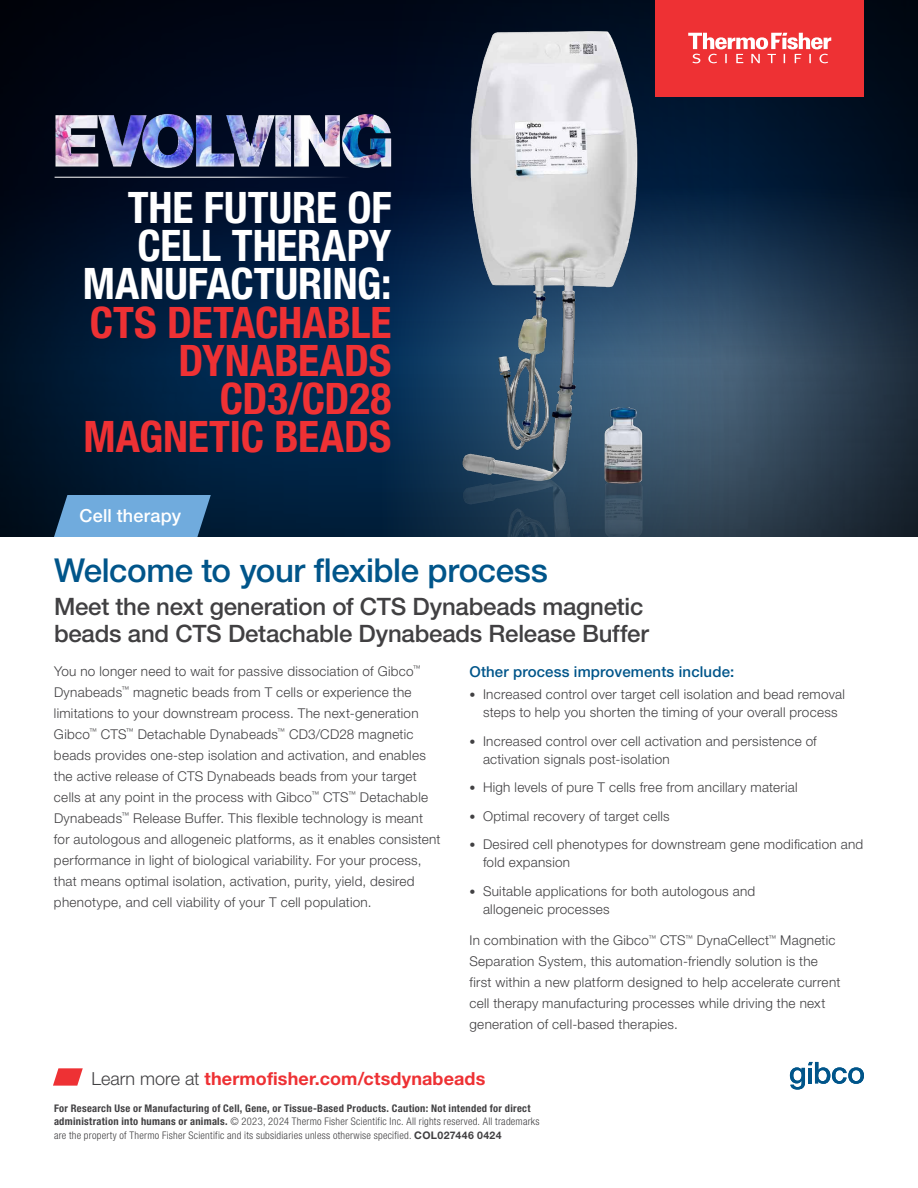
<style>
.page{position:relative;width:918px;height:1188px;background:#fff}
.page>*{position:absolute;margin:0;border:0;box-sizing:border-box;transform-origin:0 0}
.t1{font:700 condensed 43.5px/38.2px "Helvetica Neue LTW1 G";letter-spacing:-.005em;color:#ee3134;text-align:right}
.t2{font:700 condensed 43.5px/38.2px "Helvetica Neue LTW1 G";color:#fff;text-align:right}
.t3{font:500 33px "Helvetica Neue LTW1 G";letter-spacing:-.01em;color:#00558a}
.t4{font:500 24px/27px "Helvetica Neue LTW1 G";letter-spacing:-.01em;color:#414042}
.t5{font:700 18px "Helvetica Neue LTW1 G";letter-spacing:.01em;color:#ee3134}
.t6{font:500 18px "Helvetica Neue LTW1 G";letter-spacing:.01em;color:#fff}
.t7{font:500 15px "Helvetica Neue LTW1 G";letter-spacing:.01em;color:#00558a}
.t8{font:300 13.5px/21px "Helvetica Neue LTW1 G";letter-spacing:.02em;color:#414042}
.t9{font:300 condensed 10.5px/13.5px "Helvetica Neue LTW1 G";letter-spacing:.025em;color:#414042}
.s1{font-size:12px}
.s2{font-weight:300;color:#414042}
.s3{font-weight:700}
.s4{font-weight:700;font-stretch:normal}
</style>
<div class="page">
<svg style="left:742px;top:364px;width:176px;height:173px;background:#293a4a"></svg>
<svg style="left:742px;top:0;width:176px;height:364px;background:#0f2237"></svg>
<svg style="left:0;top:0;width:387px;height:537px;background:#001833"></svg>
<img style="left:387px;top:0;width:355px;height:537px">
<div style="left:656px;top:0;width:208px;height:96px;background:#ee3134"></div>
<svg style="left:688px;top:33px;width:143px;height:30px"></svg>
<svg style="left:53px;top:1068px;width:30px;height:18px"></svg>
<svg style="left:54px;top:495px;width:157px;height:42px;background:#669ecd"></svg>
<img style="left:15px;top:77px;width:394px;height:131px">
<hr style="left:55px;top:177px;width:334px;height:1px;background:#fff">
<svg style="left:790px;top:1062px;width:74px;height:28px"></svg>
<h1 class="t2" style="left:83px;top:188px;width:310px">THE FUTURE OF<br>CELL THERAPY<br>MANUFACTURING:</h1>
<h1 class="t1" style="left:83px;top:303px;width:310px">CTS DETACHABLE<br>DYNABEADS<br>CD3/CD28<br>MAGNETIC BEADS</h1>
<h3 class="t6" style="left:80px;top:505px;width:103px">Cell therapy</h3>
<h2 class="t3" style="left:54px;top:550px;width:495px">Welcome to your flexible process</h2>
<h3 class="t4" style="left:54px;top:593px;width:596px">Meet the next generation of CTS Dynabeads magnetic beads and CTS Detachable Dynabeads Release Buffer</h3>
<p class="t8" style="left:54px;top:660px;width:388px">You no longer need to wait for passive dissociation of Gibco<sup>™ </sup>Dynabeads<sup>™</sup> magnetic beads from T cells or experience the limitations to your downstream process. The next-generation Gibco<sup>™</sup> CTS<sup>™</sup> Detachable Dynabeads<sup>™</sup> CD3/CD28 magnetic beads provides one-step isolation and activation, and enables the active release of CTS Dynabeads beads from your target cells at any point in the process with Gibco<sup>™</sup> CTS<sup>™</sup> Detachable Dynabeads<sup>™</sup> Release Buffer. This flexible technology is meant for autologous and allogeneic platforms, as it enables consistent performance in light of biological variability. For your process, that means optimal isolation, activation, purity, yield, desired phenotype, and cell viability of your T cell population.</p>
<p class="t7" style="left:470px;top:662px;width:266px">Other process improvements include:</p>
<p class="t8" style="left:470px;top:685px;width:377px;line-height:18px;text-align:center"><span class="s1">•</span> Increased control over target cell isolation and bead removal steps to help you shorten the timing of your overall process</p>
<p class="t8" style="left:483px;top:732px;width:335px;line-height:18px;text-indent:-14px"><span class="s1">•</span> Increased control over cell activation and persistence of activation signals post-isolation</p>
<p class="t8" style="left:470px;top:777px;width:330px"><span class="s1">•</span> High levels of pure T cells free from ancillary material</p>
<p class="t8" style="left:470px;top:805px;width:202px"><span class="s1">•</span> Optimal recovery of target cells</p>
<p class="t8" style="left:483px;top:835px;width:382px;line-height:18px;text-indent:-14px"><span class="s1">•</span> Desired cell phenotypes for downstream gene modification and fold expansion</p>
<p class="t8" style="left:483px;top:882px;width:274px;line-height:18px;text-indent:-14px"><span class="s1">•</span> Suitable applications for both autologous and allogeneic processes</p>
<p class="t8" style="left:470px;top:930px;width:372px">In combination with the Gibco<sup>™</sup> CTS<sup>™</sup> DynaCellect<sup>™</sup> Magnetic Separation System, this automation-friendly solution is the first within a new platform designed to help accelerate current cell therapy manufacturing processes while driving the next generation of cell-based therapies.</p>
<h3 class="t5" style="left:92px;top:1067px;width:395px"><span class="s2">Learn more at</span> thermofisher.com/ctsdynabeads</h3>
<p class="t9" style="left:54px;top:1101px;width:487px"><span class="s3">For Research Use or Manufacturing of Cell, Gene, or Tissue-Based Products. Caution: Not intended for direct administration into humans or animals.</span> © 2023, 2024 Thermo Fisher Scientific Inc. All rights reserved. All trademarks are the property of Thermo Fisher Scientific and its subsidiaries unless otherwise specified. <span class="s4">COL027446 0424</span></p>
</div>
